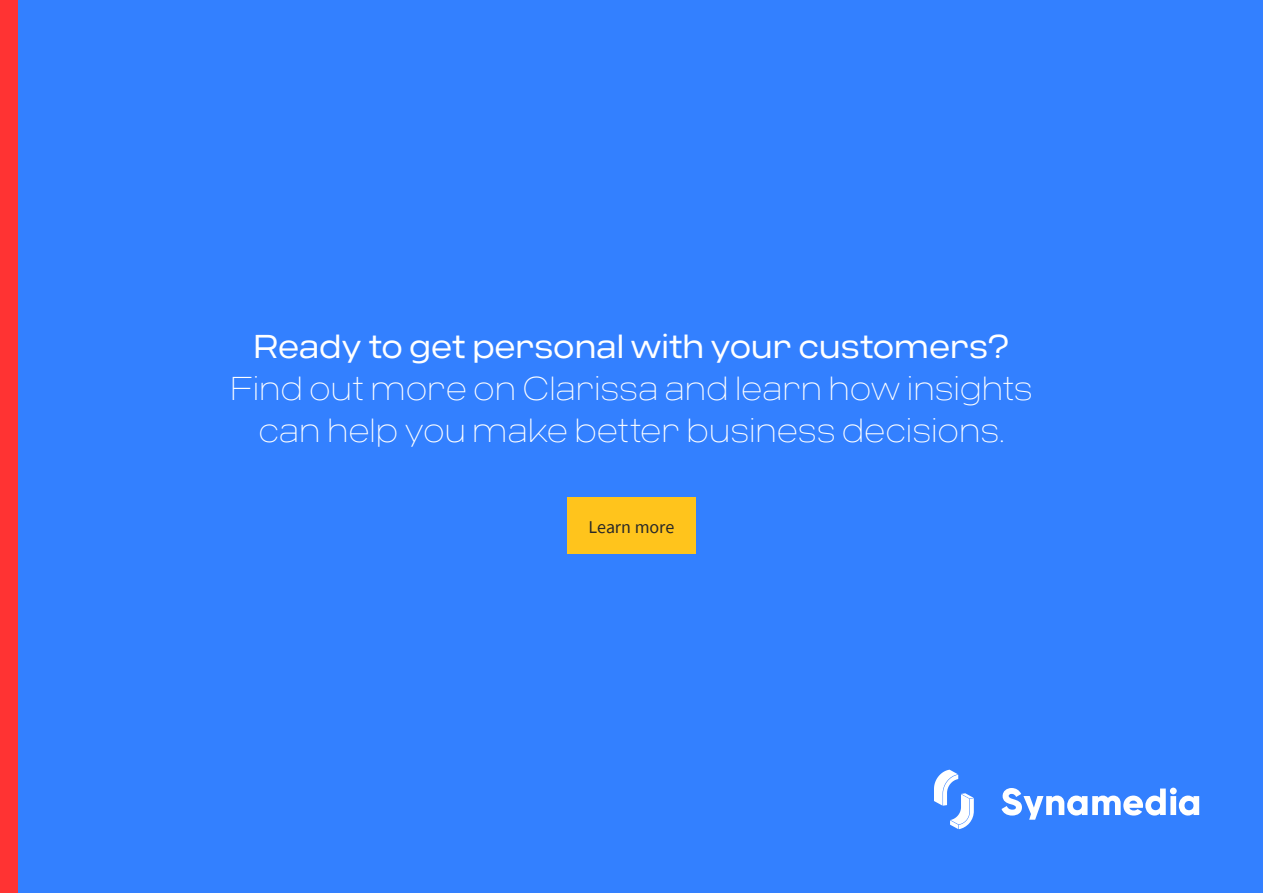
<style>
.page{position:relative;width:1263px;height:893px;background:#3380ff}
.page>*{position:absolute;margin:0;border:0;box-sizing:border-box;transform-origin:0 0}
.t1{font:100 33px/42px "Criteria CF Custom";letter-spacing:-.005em;color:#fff;text-align:center}
.t2{font:300 33px "Criteria CF";letter-spacing:-.005em;color:#fff}
.t3{font:18px "Source Sans Pro";letter-spacing:-.005em;color:#282828}
</style>
<div class="page">
<svg style="left:1001px;top:788px;width:198px;height:32px"></svg>
<svg style="left:934px;top:770px;width:40px;height:59px"></svg>
<div style="left:0;top:0;width:17px;height:893px;background:#f33"></div>
<div style="left:567px;top:498px;width:129px;height:56px;background:#ffc41c"></div>
<p class="t2" style="left:254px;top:326px;width:757px">Ready to get personal with your customers?</p>
<p class="t1" style="left:230px;top:367px;width:804px">Find out more on Clarissa and learn how insights can help you make better business decisions.</p>
<p class="t3" style="left:589px;top:515px;width:87px">Learn more</p>
</div>
